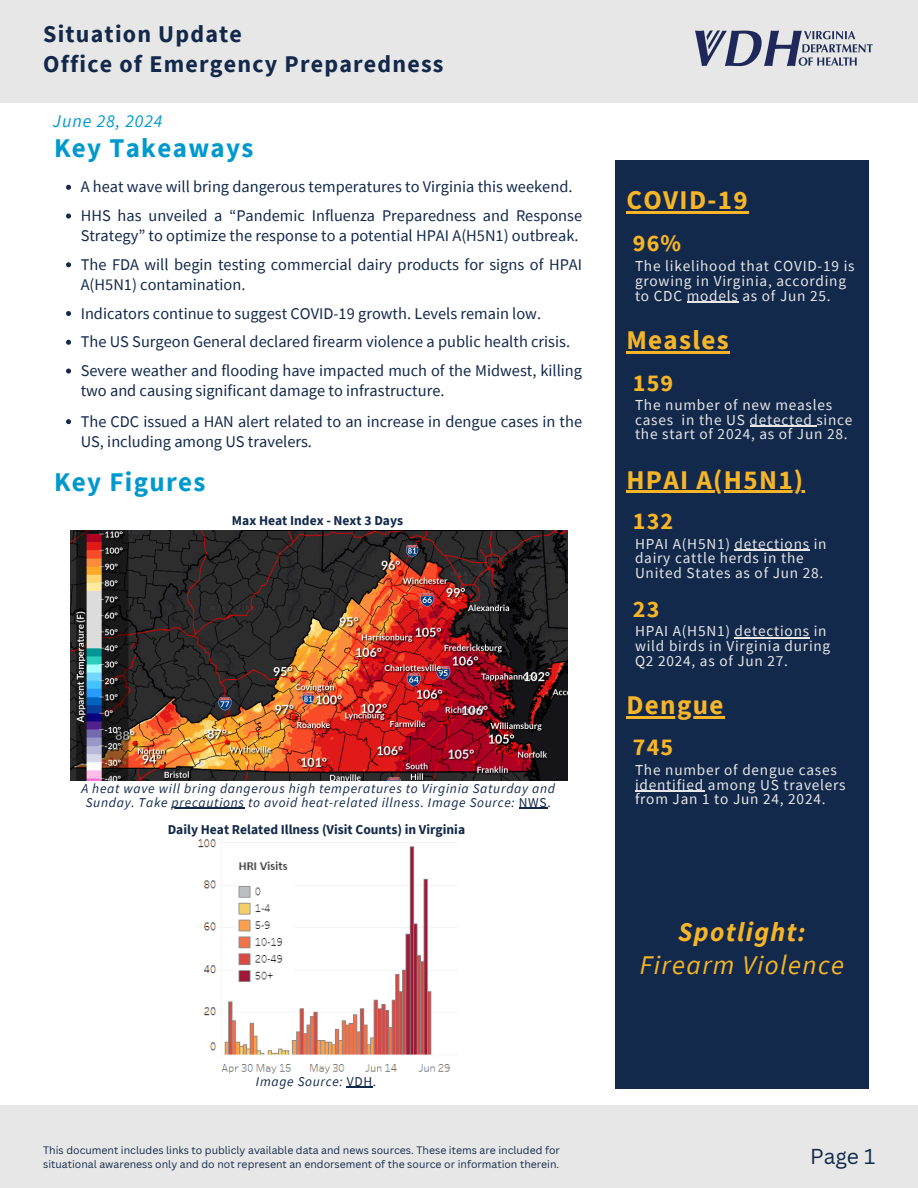
<style>
.page{position:relative;width:918px;height:1188px;background:#fff}
.page>*{position:absolute;margin:0;border:0;box-sizing:border-box;transform-origin:0 0}
.t1{font:700 27px "Source Sans Pro";letter-spacing:.05em;color:#f7b527}
.t2{font:italic 27px/33.8px "Source Sans Pro";letter-spacing:.05em;color:#f7b527;text-align:center}
.t3{font:700 27px "Source Sans Pro";letter-spacing:.05em;color:#0099cd}
.t4{font:700 24px "Source Sans Pro";letter-spacing:.05em;color:#13294b}
.t5{font:700 24px "Source Sans Pro";letter-spacing:.05em;color:#f7b527}
.t6{font:21px "Canva Sans";color:#13294b}
.t7{font:italic 18px "Source Sans Pro";letter-spacing:.05em;color:#0099cd}
.t8{font:16.35px/20px "Source Sans Pro";color:#13294b}
.t9{font:15.3px/14.7px "Source Sans Pro";letter-spacing:.05em;color:#e7e7e7}
.t10{font:italic 13.5px/13.8px "Source Sans Pro";letter-spacing:.05em;color:#13294b;text-align:center}
.t11{font:700 13.5px "Source Sans Pro";color:#13294b}
.t12{font:10.5px "Canva Sans";color:#13294b}
.s1{font-style:normal}
.s2{font-weight:700}
</style>
<div class="page">
<div style="left:0;top:0;width:918px;height:103px;background:#e7e7e7"></div>
<img style="left:695px;top:30px;width:178px;height:37px">
<div style="left:0;top:1106px;width:918px;height:82px;background:#e7e7e7"></div>
<div style="left:616px;top:161px;width:253px;height:928px;background:#13294b"></div>
<img style="left:198px;top:839px;width:259px;height:235px">
<img style="left:236px;top:859px;width:58px;height:127px">
<img style="left:70px;top:531px;width:497px;height:249px">
<svg style="left:66px;top:185px;width:5px;height:5px"></svg>
<svg style="left:66px;top:214px;width:5px;height:5px"></svg>
<svg style="left:66px;top:262px;width:5px;height:5px"></svg>
<svg style="left:66px;top:311px;width:5px;height:5px"></svg>
<svg style="left:66px;top:340px;width:5px;height:5px"></svg>
<svg style="left:66px;top:369px;width:5px;height:5px"></svg>
<svg style="left:66px;top:419px;width:5px;height:5px"></svg>
<hr style="left:626px;top:212px;width:123px;height:2px;background:#f7b527">
<hr style="left:687px;top:302px;width:52px;height:1px;background:#e7e7e7">
<hr style="left:626px;top:351px;width:104px;height:2px;background:#f7b527">
<hr style="left:750px;top:426px;width:66px;height:1px;background:#e7e7e7">
<hr style="left:626px;top:491px;width:179px;height:2px;background:#f7b527">
<hr style="left:735px;top:550px;width:75px;height:1px;background:#e7e7e7">
<hr style="left:626px;top:716px;width:99px;height:2px;background:#f7b527">
<hr style="left:635px;top:791px;width:69px;height:1px;background:#e7e7e7">
<hr style="left:172px;top:808px;width:73px;height:1px;background:#13294b">
<svg style="left:519px;top:808px;width:28px;height:1px"></svg>
<hr style="left:735px;top:637px;width:75px;height:2px;background:#e7e7e7">
<hr style="left:347px;top:1086px;width:26px;height:2px;background:#13294b">
<p class="t4" style="left:43px;top:18px;width:200px">Situation Update</p>
<p class="t4" style="left:43px;top:48px;width:402px">Office of Emergency Preparedness</p>
<p class="t7" style="left:53px;top:109px;width:111px">June 28, 2024</p>
<p class="t3" style="left:54px;top:131px;width:201px">Key Takeaways</p>
<p class="t8" style="left:81px;top:176px;width:493px">A heat wave will bring dangerous temperatures to Virginia this weekend.</p>
<p class="t8" style="left:81px;top:205px;width:503px">HHS has unveiled a “Pandemic Influenza Preparedness and Response<br>Strategy” to optimize the response to a potential HPAI A(H5N1) outbreak.</p>
<p class="t8" style="left:81px;top:254px;width:503px">The FDA will begin testing commercial dairy products for signs of HPAI<br>A(H5N1) contamination.</p>
<p class="t8" style="left:81px;top:303px;width:462px">Indicators continue to suggest COVID-19 growth. Levels remain low.</p>
<p class="t8" style="left:81px;top:331px;width:491px">The US Surgeon General declared firearm violence a public health crisis.</p>
<p class="t8" style="left:81px;top:360px;width:503px">Severe weather and flooding have impacted much of the Midwest, killing two and causing significant damage to infrastructure.</p>
<p class="t8" style="left:81px;top:411px;width:503px">The CDC issued a HAN alert related to an increase in dengue cases in the<br>US, including among US travelers.</p>
<h2 class="t3" style="left:54px;top:465px;width:153px">Key Figures</h2>
<p class="t11" style="left:232px;top:512px;width:173px">Max Heat Index - Next 3 Days</p>
<p class="t10" style="left:82px;top:782px;width:475px">A heat wave will bring dangerous high temperatures to Virginia Saturday and<br>Sunday. Take precautions to avoid heat-related illness. Image Source: <span class="s1">NWS.</span></p>
<p class="t11" style="left:168px;top:821px;width:299px">Daily Heat Related Illness (Visit Counts) in Virginia</p>
<p class="t10" style="left:256px;top:1074px;width:122px">Image Source: <span class="s1">VDH.</span></p>
<p class="t12" style="left:43px;top:1143px;width:518px">This document includes links to publicly available data and news sources. These items are included for</p>
<h1 class="t12" style="left:43px;top:1157px;width:518px">situational awareness only and do not represent an endorsement of the source or information therein.</h1>
<h2 class="t1" style="left:626px;top:183px;width:123px">COVID-19</h2>
<p class="t5" style="left:633px;top:227px;width:50px">96%</p>
<p class="t9" style="left:635px;top:259px;width:221px">The likelihood that COVID-19 is growing in Virginia, according to CDC models as of Jun 25.</p>
<h4 class="t1" style="left:626px;top:322px;width:104px">Measles</h4>
<p class="t5" style="left:633px;top:367px;width:42px">159</p>
<h2 class="t9" style="left:635px;top:397px;width:219px">The number of new measles cases in the US detected since the start of 2024, as of Jun 28.</h2>
<h4 class="t1" style="left:626px;top:462px;width:178px">HPAI A(H5N1)</h4>
<p class="t5" style="left:633px;top:506px;width:42px">132</p>
<h1 class="t9" style="left:635px;top:536px;width:193px">HPAI A(H5N1) detections in</h1>
<h4 class="t9" style="left:635px;top:551px;width:170px">dairy cattle herds in the</h4>
<p class="t9" style="left:635px;top:565px;width:190px">United States as of Jun 28.</p>
<h2 class="t5" style="left:633px;top:593px;width:28px">23</h2>
<h4 class="t9" style="left:635px;top:624px;width:193px">HPAI A(H5N1) detections in</h4>
<p class="t9" style="left:635px;top:638px;width:197px">wild birds in Virginia during</p>
<h3 class="t9" style="left:635px;top:653px;width:155px">Q2 2024, as of Jun 27.</h3>
<p class="t1" style="left:626px;top:687px;width:99px">Dengue</p>
<p class="t5" style="left:633px;top:732px;width:42px">745</p>
<p class="t9" style="left:635px;top:762px;width:212px">The number of dengue cases identified among US travelers from Jan 1 to Jun 24, 2024.</p>
<p class="t2" style="left:640px;top:914px;width:206px"><span class="s2">Spotlight:<br></span>Firearm Violence</p>
<p class="t6" style="left:810px;top:1142px;width:67px">Page 1</p>
</div>
